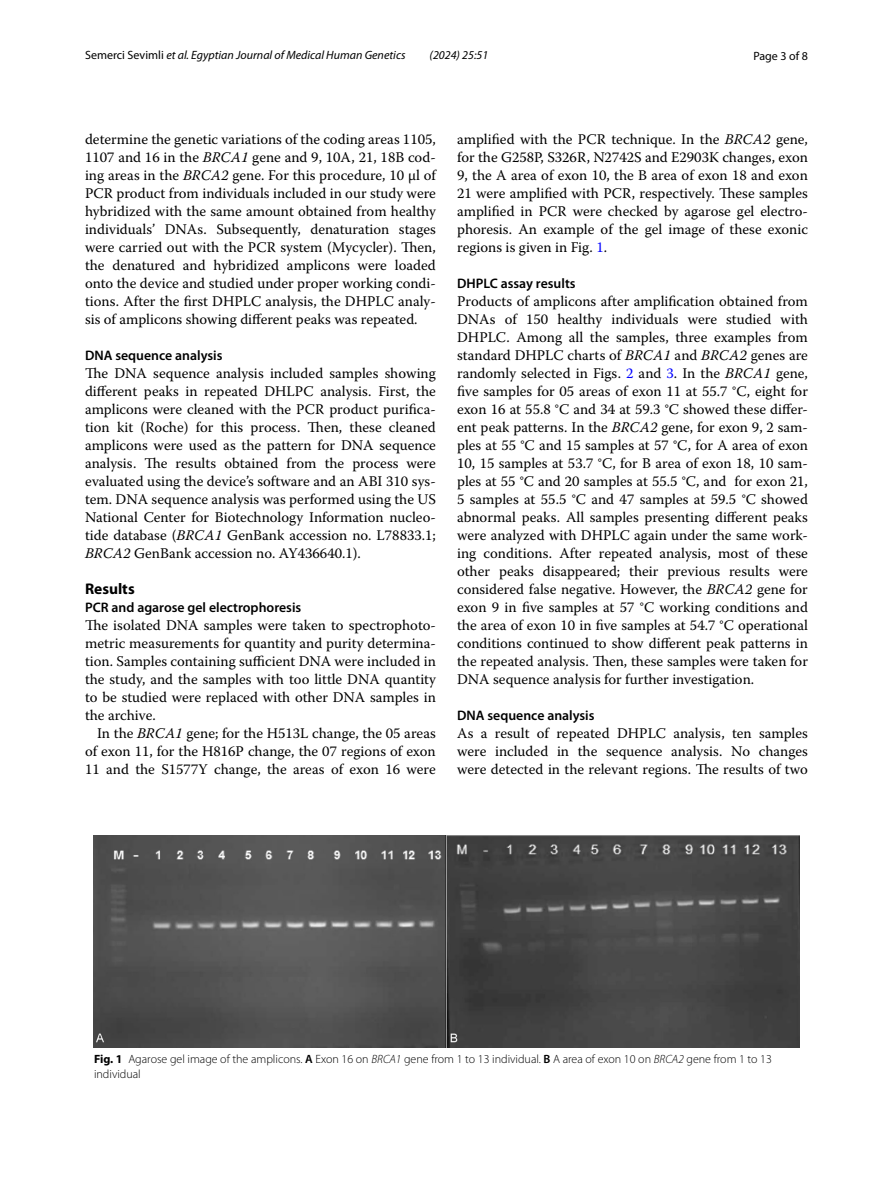
<style>
.page{position:relative;width:893px;height:1187px;background:#fff}
.page>*{position:absolute;margin:0;border:0;box-sizing:border-box;transform-origin:0 0}
.t1{font:700 15.45px "Myriad Pro";color:#000}
.t2{font:14.7px/18px "Warnock Pro";color:#000;text-align:justify}
.t3{font:600 13.8px "Myriad Pro";color:#000}
.t4{font:300 12px/15px "Myriad Pro";color:#000}
.t5{font:italic 12px "Myriad Pro";color:#000}
.t6{font:12px "Myriad Pro";color:#000}
.s1{font-style:normal}
.s2{font-style:italic}
.s3{color:#00f}
.s4{font-weight:700}
.s5{font-weight:600}
</style>
<div class="page">
<img style="left:93px;top:835px;width:706px;height:212px">
<p class="t5" style="left:85px;top:48px;width:322px"><span class="s1">Semerci Sevimli</span> et al. Egyptian Journal of Medical Human Genetics</p>
<p class="t5" style="left:430px;top:48px;width:60px">(2024) 25:51</p>
<p class="t6" style="left:753px;top:48px;width:56px">Page 3 of 8</p>
<p class="t2" style="left:85px;top:130px;width:352px">determine the genetic variations of the coding areas 1105, 1107 and 16 in the <span class="s2">BRCA1</span> gene and 9, 10A, 21, 18B cod&shy;ing areas in the <span class="s2">BRCA2</span> gene. For this procedure, 10 µl of PCR product from individuals included in our study were hybridized with the same amount obtained from healthy individuals’ DNAs. Subsequently, denaturation stages were carried out with the PCR system (Mycycler). Then, the denatured and hybridized amplicons were loaded onto the device and studied under proper working condi&shy;tions. After the first DHPLC analysis, the DHPLC analy&shy;sis of amplicons showing different peaks was repeated.</p>
<p class="t3" style="left:85px;top:346px;width:139px">DNA sequence analysis</p>
<p class="t2" style="left:85px;top:364px;width:352px">The DNA sequence analysis included samples showing different peaks in repeated DHLPC analysis. First, the amplicons were cleaned with the PCR product purifica&shy;tion kit (Roche) for this process. Then, these cleaned amplicons were used as the pattern for DNA sequence analysis. The results obtained from the process were evaluated using the device’s software and an ABI 310 sys&shy;tem. DNA sequence analysis was performed using the US National Center for Biotechnology Information nucleo&shy;tide database (<span class="s2">BRCA1</span> GenBank accession no. L78833.1; <span class="s2">BRCA2</span> GenBank accession no. AY436640.1).</p>
<p class="t1" style="left:85px;top:578px;width:51px">Results</p>
<p class="t3" style="left:85px;top:598px;width:218px">PCR and agarose gel electrophoresis</p>
<p class="t2" style="left:85px;top:616px;width:352px">The isolated DNA samples were taken to spectrophoto&shy;metric measurements for quantity and purity determina&shy;tion. Samples containing sufficient DNA were included in the study, and the samples with too little DNA quantity to be studied were replaced with other DNA samples in the archive.</p>
<p class="t2" style="left:85px;top:724px;width:352px;text-indent:12px">In the <span class="s2">BRCA1</span> gene; for the H513L change, the 05 areas of exon 11, for the H816P change, the 07 regions of exon 11 and the S1577Y change, the areas of exon 16 were</p>
<p class="t2" style="left:457px;top:130px;width:352px">amplified with the PCR technique. In the <span class="s2">BRCA2</span> gene, for the G258P, S326R, N2742S and E2903K changes, exon 9, the A area of exon 10, the B area of exon 18 and exon 21 were amplified with PCR, respectively. These samples amplified in PCR were checked by agarose gel electro&shy;phoresis. An example of the gel image of these exonic regions is given in Fig. <span class="s3">1</span>.</p>
<p class="t3" style="left:457px;top:274px;width:120px">DHPLC assay results</p>
<p class="t2" style="left:457px;top:292px;width:352px">Products of amplicons after amplification obtained from DNAs of 150 healthy individuals were studied with DHPLC. Among all the samples, three examples from standard DHPLC charts of <span class="s2">BRCA1</span> and <span class="s2">BRCA2</span> genes are randomly selected in Figs. <span class="s3">2</span> and <span class="s3">3</span>. In the <span class="s2">BRCA1</span> gene, five samples for 05 areas of exon 11 at 55.7 °C, eight for exon 16 at 55.8 °C and 34 at 59.3 °C showed these differ&shy;ent peak patterns. In the <span class="s2">BRCA2</span> gene, for exon 9, 2 sam&shy;ples at 55 °C and 15 samples at 57 °C, for A area of exon 10, 15 samples at 53.7 °C, for B area of exon 18, 10 sam&shy;ples at 55 °C and 20 samples at 55.5 °C, and for exon 21, 5 samples at 55.5 °C and 47 samples at 59.5 °C showed abnormal peaks. All samples presenting different peaks were analyzed with DHPLC again under the same work&shy;ing conditions. After repeated analysis, most of these other peaks disappeared; their previous results were considered false negative. However, the <span class="s2">BRCA2</span> gene for exon 9 in five samples at 57 °C working conditions and the area of exon 10 in five samples at 54.7 °C operational conditions continued to show different peak patterns in the repeated analysis. Then, these samples were taken for DNA sequence analysis for further investigation.</p>
<p class="t3" style="left:457px;top:706px;width:139px">DNA sequence analysis</p>
<p class="t2" style="left:457px;top:724px;width:352px">As a result of repeated DHPLC analysis, ten samples were included in the sequence analysis. No changes were detected in the relevant regions. The results of two</p>
<p class="t4" style="left:94px;top:1051px;width:679px"><span class="s4">Fig. 1</span> Agarose gel image of the amplicons. <span class="s5">A</span> Exon 16 on <span class="s2">BRCA1</span> gene from 1 to 13 individual. <span class="s5">B</span> A area of exon 10 on <span class="s2">BRCA2</span> gene from 1 to 13 individual</p>
</div>
